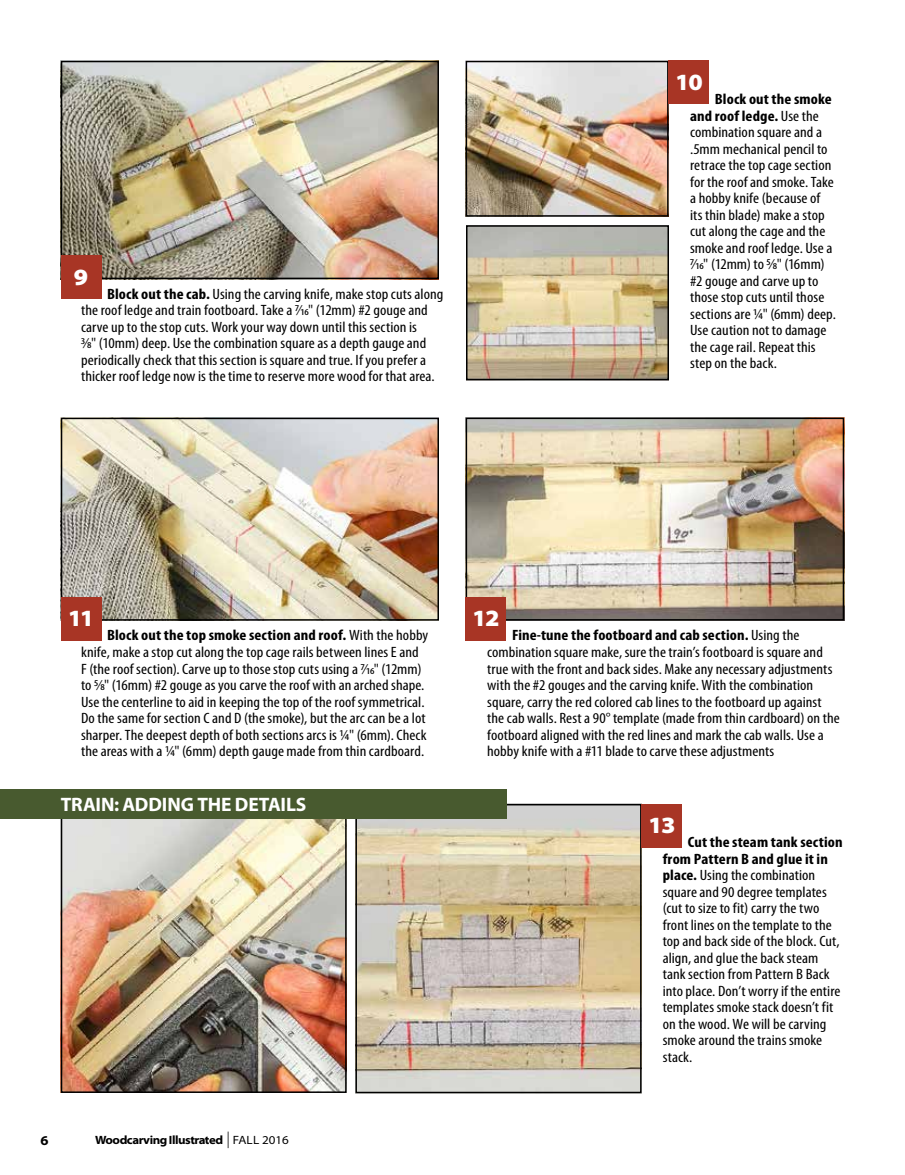
<style>
.page{position:relative;width:905px;height:1175px;background:#fff}
.page>*{position:absolute;margin:0;border:0;box-sizing:border-box;transform-origin:0 0}
.t1{font:900 semi-expanded 23.4px "Myriad Pro";letter-spacing:-.06em;color:#fff}
.t2{font:700 19.5px "Myriad Pro";letter-spacing:-.005em;color:#fff}
.t3{font:condensed 15px/16.5px "Myriad Pro";letter-spacing:.005em;color:#000;scale:1.1 1}
.t4{font:700 semi-expanded 13.5px "Myriad Pro";color:#000}
.t5{font:700 semi-expanded 12px "Myriad Pro";letter-spacing:-.04em;color:#000}
.s1{font-weight:700}
.s2{font-weight:300;font-size:16.5px}
.s3{font-weight:400}
</style>
<div class="page">
<img style="left:64px;top:64px;width:372px;height:212px">
<div style="left:61px;top:61px;width:378px;height:218px;border:2px solid #000"></div>
<div style="left:61px;top:255px;width:40px;height:44px;background:#a83525"></div>
<img style="left:468px;top:64px;width:197px;height:150px">
<div style="left:465px;top:61px;width:203px;height:156px;border:2px solid #000"></div>
<img style="left:64px;top:818px;width:279px;height:271px">
<div style="left:61px;top:803px;width:285px;height:289px;border:2px solid #000"></div>
<img style="left:358px;top:807px;width:280px;height:283px">
<div style="left:355px;top:804px;width:286px;height:289px;border:2px solid #000"></div>
<img style="left:64px;top:420px;width:372px;height:197px">
<div style="left:61px;top:417px;width:378px;height:203px;border:2px solid #000"></div>
<img style="left:468px;top:420px;width:373px;height:197px">
<div style="left:465px;top:417px;width:379px;height:203px;border:2px solid #000"></div>
<div style="left:668px;top:61px;width:41px;height:43px;background:#a83525"></div>
<div style="left:465px;top:597px;width:41px;height:43px;background:#a83525"></div>
<div style="left:61px;top:597px;width:40px;height:43px;background:#a83525"></div>
<div style="left:641px;top:804px;width:41px;height:43px;background:#a83525"></div>
<div style="left:0;top:788px;width:506px;height:30px;background:#485a2f"></div>
<img style="left:469px;top:228px;width:197px;height:149px">
<div style="left:466px;top:225px;width:203px;height:155px;border:2px solid #000"></div>
<h1 class="t1" style="left:74px;top:261px;width:16px">9</h1>
<p class="t3" style="left:81px;top:285px;width:331px;text-indent:26px"><span class="s1">Block out the cab.</span> Using the carving knife, make stop cuts along the roof ledge and train footboard. Take a 7/16" (12mm) #2 gouge and carve up to the stop cuts. Work your way down until this section is<br>3/8" (10mm) deep. Use the combination square as a depth gauge and periodically check that this section is square and true. If you prefer a thicker roof ledge now is the time to reserve more wood for that area.</p>
<h1 class="t1" style="left:675px;top:66px;width:29px">10</h1>
<p class="t3" style="left:690px;top:91px;width:134px;text-indent:25px"><span class="s1">Block out the smoke and roof ledge.</span> Use the combination square and a .5mm mechanical pencil to retrace the top cage section for the roof and smoke. Take a hobby knife (because of its thin blade) make a stop cut along the cage and the smoke and roof ledge. Use a<br>7/16" (12mm) to 5/8" (16mm) #2 gouge and carve up to those stop cuts until those sections are 1/4" (6mm) deep.<br>Use caution not to damage the cage rail. Repeat this step on the back.</p>
<h1 class="t1" style="left:68px;top:602px;width:28px">11</h1>
<p class="t3" style="left:81px;top:627px;width:317px;text-indent:26px"><span class="s1">Block out the top smoke section and roof.</span>With the hobby knife, make a stop cut along the top cage rails between lines E and<br>F (the roof section). Carve up to those stop cuts using a 7/16" (12mm) to 5/8" (16mm) #2 gouge as you carve the roof with an arched shape.<br>Use the centerline to aid in keeping the top of the roof symmetrical.<br>Do the same for section C and D (the smoke), but the arc can be a lot sharper. The deepest depth of both sections arcs is 1/4" (6mm). Check the areas with a 1/4" (6mm) depth gauge made from thin cardboard.</p>
<h2 class="t2" style="left:61px;top:791px;width:247px">TRAIN: ADDING THE DETAILS</h2>
<p class="t4" style="left:40px;top:1131px;width:10px">6</p>
<p class="t5" style="left:95px;top:1132px;width:195px">Woodcarving Illustrated <span class="s2">|</span> <span class="s3">FALL 2016</span></p>
<h1 class="t1" style="left:472px;top:602px;width:29px">12</h1>
<p class="t3" style="left:487px;top:627px;width:322px;text-indent:25px"><span class="s1">Fine-tune the footboard and cab section.</span> Using the combination square make, sure the train’s footboard is square and true with the front and back sides. Make any necessary adjustments with the #2 gouges and the carving knife. With the combination square, carry the red colored cab lines to the footboard up against the cab walls. Rest a 90° template (made from thin cardboard) on the footboard aligned with the red lines and mark the cab walls. Use a hobby knife with a #11 blade to carve these adjustments</p>
<h1 class="t1" style="left:648px;top:809px;width:29px">13</h1>
<p class="t3" style="left:662px;top:833px;width:165px;text-indent:25px"><span class="s1">Cut the steam tank section from Pattern B and glue it in place.</span> Using the combination square and 90 degree templates (cut to size to fit) carry the two front lines on the template to the top and back side of the block. Cut, align, and glue the back steam tank section from Pattern B Back into place. Don’t worry if the entire templates smoke stack doesn’t fit on the wood. We will be carving smoke around the trains smoke stack.</p>
</div>
